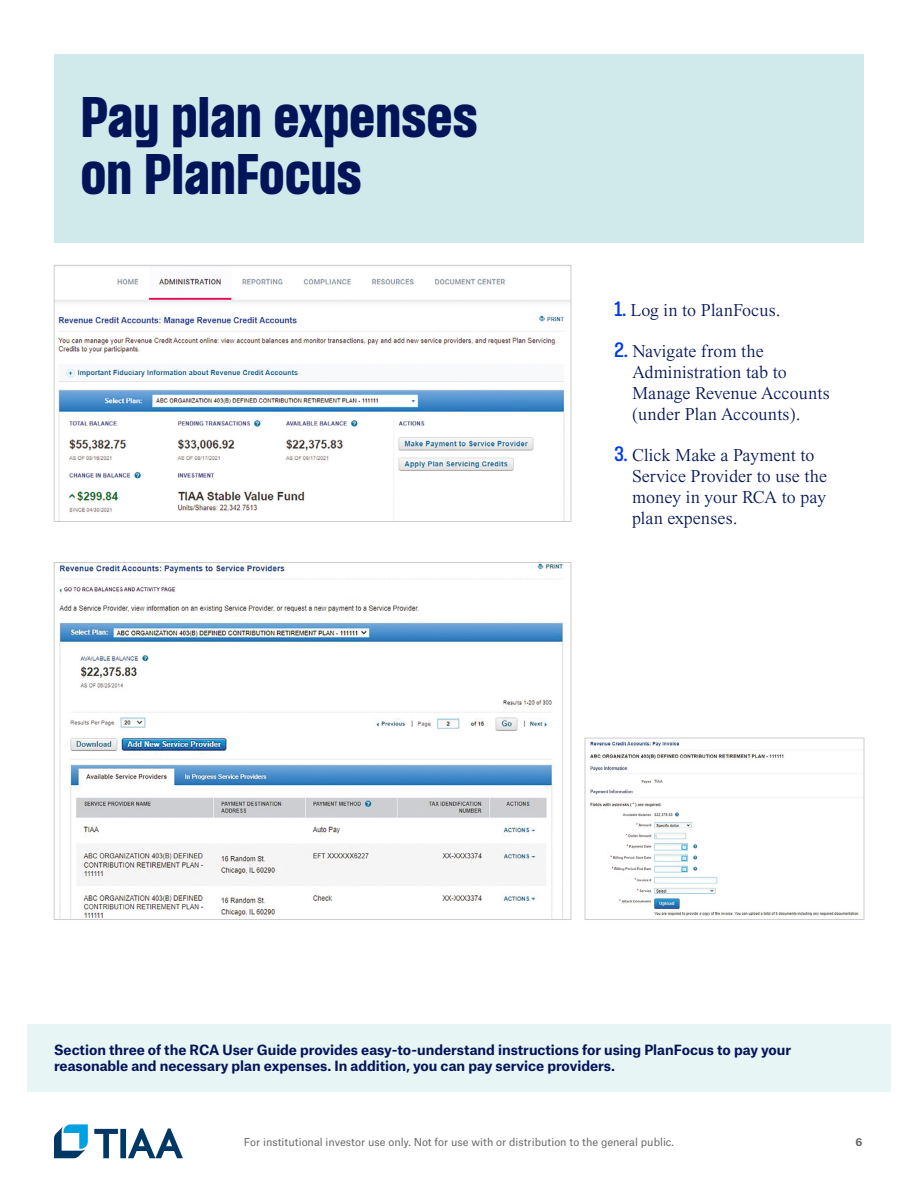
<style>
.page{position:relative;width:918px;height:1188px;background:#fff}
.page>*{position:absolute;margin:0;border:0;box-sizing:border-box;transform-origin:0 0}
.t1{font:900 condensed 49.5px/57px "PP Formula";letter-spacing:.02em;color:#041459}
.Bullet_copy_-_JHA_Times_Now_-_12pt_14pt{font:18px/21px "Times Now Sm Lg";letter-spacing:.005em;color:#041459}
.Side_bar_text_-_Atlast_Grotesk_Bold_-_9p{font:700 13.5px/16.5px "Atlas Grotesk";color:#041459}
.t2{font:10.5px "Atlas Grotesk";color:#666}
.t3{font:700 10.5px "Atlas Grotesk";color:#666}
.s1{font-family:"PP Formula";font-weight:600;font-stretch:condensed;color:#003aec}
</style>
<div class="page">
<div style="left:54px;top:54px;width:810px;height:189px;background:#d0eaeb"></div>
<img style="left:56px;top:278px;width:513px;height:242px">
<div style="left:54px;top:265px;width:517px;height:257px;border:1px solid #ccc"></div>
<img style="left:59px;top:564px;width:505px;height:354px">
<img style="left:590px;top:741px;width:270px;height:177px">
<div style="left:585px;top:738px;width:279px;height:182px;border:1px solid #ccc"></div>
<svg style="left:94px;top:1128px;width:89px;height:30px"></svg>
<svg style="left:54px;top:1124px;width:34px;height:34px"></svg>
<div style="left:27px;top:1024px;width:864px;height:67px;background:#e8f5f5"></div>
<p class="t1" style="left:81px;top:89px;width:398px">Pay plan expenses on PlanFocus</p>
<p class="Bullet_copy_-_JHA_Times_Now_-_12pt_14pt" style="left:614px;top:298px;width:168px"><span class="s1">1.</span> Log in to PlanFocus.</p>
<p class="Bullet_copy_-_JHA_Times_Now_-_12pt_14pt" style="left:632px;top:339px;width:199px;text-indent:-18px"><span class="s1">2.</span> Navigate from the<br>Administration tab to<br>Manage Revenue Accounts (under Plan Accounts).</p>
<p class="Bullet_copy_-_JHA_Times_Now_-_12pt_14pt" style="left:632px;top:444px;width:196px;text-indent:-18px"><span class="s1">3.</span> Click Make a Payment to<br>Service Provider to use the money in your RCA to pay plan expenses.</p>
<p class="Side_bar_text_-_Atlast_Grotesk_Bold_-_9p" style="left:54px;top:1040px;width:739px">Section three of the RCA User Guide provides easy-to-understand instructions for using PlanFocus to pay your reasonable and necessary plan expenses. In addition, you can pay service providers.</p>
<p class="t2" style="left:244px;top:1133px;width:432px">For institutional investor use only. Not for use with or distribution to the general public.</p>
<p class="t3" style="left:856px;top:1133px;width:8px">6</p>
</div>
